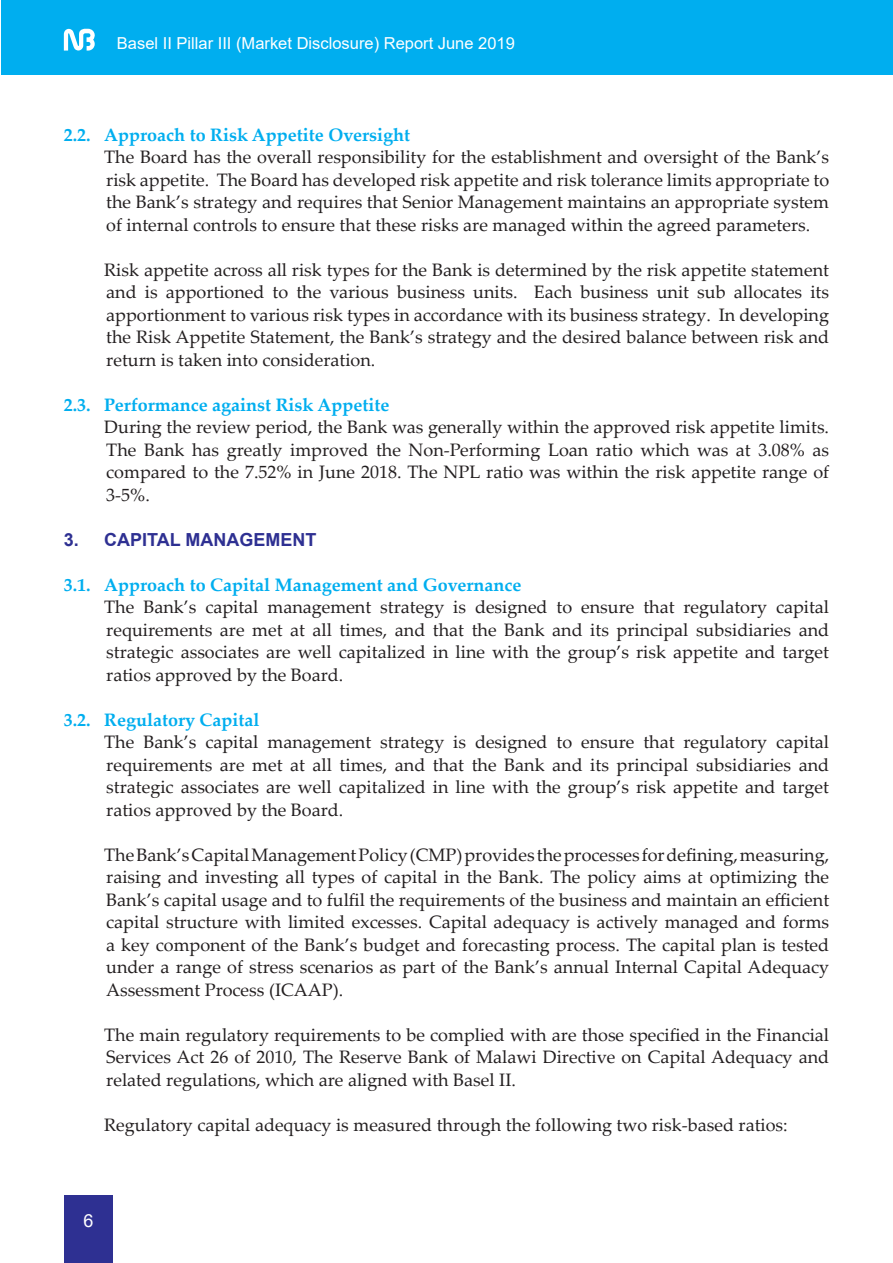
<style>
.page{position:relative;width:893px;height:1263px;background:#fff}
.page>*{position:absolute;margin:0;border:0;box-sizing:border-box;transform-origin:0 0}
.t1{font:18px/22.5px "Palatino Linotype";color:#231f20;text-align:justify}
.t2{font:700 18px "Palatino Linotype";color:#00aeef}
.t3{font:700 18px "Arial";color:#2e3092}
.t4{font:18px "Arial";color:#fff}
.t5{font:16.5px "Arial";color:#fff}
</style>
<div class="page">
<div style="left:1px;top:0;width:892px;height:75px;background:#00aeef"></div>
<div style="left:65px;top:1196px;width:48px;height:67px;background:#2e3092"></div>
<svg style="left:64px;top:29px;width:31px;height:22px"></svg>
<p class="t5" style="left:117px;top:32px;width:399px">Basel II Pillar III (Market Disclosure) Report June 2019</p>
<p class="t2" style="left:64px;top:122px;width:348px">2.2. Approach to Risk Appetite Oversight</p>
<p class="t1" style="left:104px;top:145px;width:726px">The Board has the overall responsibility for the establishment and oversight of the Bank’s risk appetite. The Board has developed risk appetite and risk tolerance limits appropriate to the Bank’s strategy and requires that Senior Management maintains an appropriate system of internal controls to ensure that these risks are managed within the agreed parameters.</p>
<p class="t1" style="left:104px;top:258px;width:726px">Risk appetite across all risk types for the Bank is determined by the risk appetite statement and is apportioned to the various business units. Each business unit sub allocates its apportionment to various risk types in accordance with its business strategy. In developing the Risk Appetite Statement, the Bank’s strategy and the desired balance between risk and return is taken into consideration.</p>
<p class="t2" style="left:64px;top:392px;width:327px">2.3. Performance against Risk Appetite</p>
<p class="t1" style="left:104px;top:415px;width:726px">During the review period, the Bank was generally within the approved risk appetite limits.<br>The Bank has greatly improved the Non-Performing Loan ratio which was at 3.08% as compared to the 7.52% in June 2018. The NPL ratio was within the risk appetite range of 3-5%.</p>
<p class="t3" style="left:64px;top:527px;width:254px">3. CAPITAL MANAGEMENT</p>
<p class="t2" style="left:64px;top:572px;width:459px">3.1. Approach to Capital Management and Governance</p>
<p class="t1" style="left:104px;top:595px;width:726px">The Bank’s capital management strategy is designed to ensure that regulatory capital requirements are met at all times, and that the Bank and its principal subsidiaries and strategic associates are well capitalized in line with the group’s risk appetite and target ratios approved by the Board.</p>
<p class="t2" style="left:64px;top:707px;width:197px">3.2. Regulatory Capital</p>
<p class="t1" style="left:104px;top:730px;width:726px">The Bank’s capital management strategy is designed to ensure that regulatory capital requirements are met at all times, and that the Bank and its principal subsidiaries and strategic associates are well capitalized in line with the group’s risk appetite and target ratios approved by the Board.</p>
<p class="t1" style="left:104px;top:843px;width:726px">TheBank’sCapitalManagementPolicy(CMP)provides theprocesses fordefining,measuring, raising and investing all types of capital in the Bank. The policy aims at optimizing the Bank’s capital usage and to fulfil the requirements of the business and maintain an efficient capital structure with limited excesses. Capital adequacy is actively managed and forms a key component of the Bank’s budget and forecasting process. The capital plan is tested under a range of stress scenarios as part of the Bank’s annual Internal Capital Adequacy Assessment Process (ICAAP).</p>
<p class="t1" style="left:104px;top:1023px;width:726px">The main regulatory requirements to be complied with are those specified in the Financial Services Act 26 of 2010, The Reserve Bank of Malawi Directive on Capital Adequacy and related regulations, which are aligned with Basel II.</p>
<p class="t1" style="left:104px;top:1113px;width:685px">Regulatory capital adequacy is measured through the following two risk-based ratios:</p>
<p class="t4" style="left:84px;top:1208px;width:12px">6</p>
</div>
